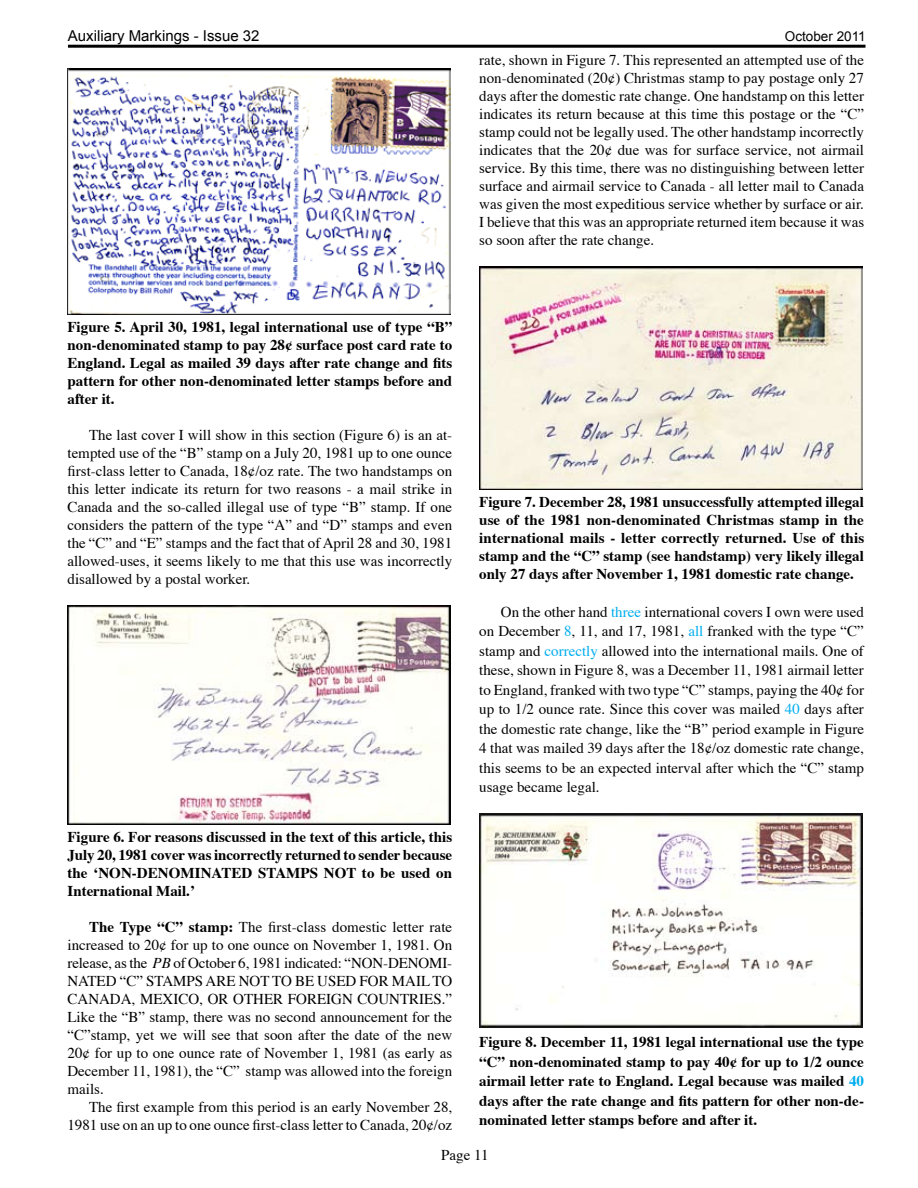
<style>
.page{position:relative;width:918px;height:1188px;background:#fff}
.page>*{position:absolute;margin:0;border:0;box-sizing:border-box;transform-origin:0 0}
.t1{font:15px/18px "Times";color:#000;text-align:justify}
.t2{font:700 15px/18px "Times";color:#000;text-align:justify}
.t3{font:15px "Arial";color:#000}
.t4{font:13.5px "Arial";color:#000}
.s1{font-weight:700}
.s2{font-style:italic}
.s3{color:#00adef}
</style>
<div class="page">
<hr style="left:68px;top:45px;width:798px;height:3px;background:#000">
<img style="left:479px;top:266px;width:384px;height:223px">
<img style="left:479px;top:813px;width:384px;height:215px">
<img style="left:68px;top:68px;width:383px;height:246px">
<img style="left:68px;top:605px;width:383px;height:219px">
<p class="t3" style="left:68px;top:27px;width:193px">Auxiliary Markings - Issue 32</p>
<p class="t4" style="left:785px;top:29px;width:82px">October 2011</p>
<p class="t1" style="left:479px;top:50px;width:386px">rate, shown in Figure 7. This represented an attempted use of the non-denominated (20¢) Christmas stamp to pay postage only 27 days after the domestic rate change. One handstamp on this letter indicates its return because at this time this postage or the “C” stamp could not be legally used. The other handstamp incorrectly indicates that the 20¢ due was for surface service, not airmail service. By this time, there was no distinguishing between letter surface and airmail service to Canada - all letter mail to Canada was given the most expeditious service whether by surface or air.<br>I believe that this was an appropriate returned item because it was so soon after the rate change.</p>
<p class="t2" style="left:68px;top:316px;width:386px">Figure 5. April 30, 1981, legal international use of type “B” non-denominated stamp to pay 28¢ surface post card rate to England. Legal as mailed 39 days after rate change and fits pattern for other non-denominated letter stamps before and after it.</p>
<p class="t1" style="left:68px;top:425px;width:386px;text-indent:22px">The last cover I will show in this section (Figure 6) is an at&shy;tempted use of the “B” stamp on a July 20, 1981 up to one ounce first-class letter to Canada, 18¢/oz rate. The two handstamps on this letter indicate its return for two reasons - a mail strike in Canada and the so-called illegal use of type “B” stamp. If one considers the pattern of the type “A” and “D” stamps and even the “C” and “E” stamps and the fact that of April 28 and 30, 1981 allowed-uses, it seems likely to me that this use was incorrectly disallowed by a postal worker.</p>
<p class="t2" style="left:68px;top:827px;width:386px">Figure 6. For reasons discussed in the text of this article, this July 20, 1981 cover was incorrectly returned to sender because the ‘NON-DENOMINATED STAMPS NOT to be used on International Mail.’</p>
<p class="t1" style="left:68px;top:917px;width:386px;text-indent:22px"><span class="s1">The Type “C” stamp:</span> The first-class domestic letter rate increased to 20¢ for up to one ounce on November 1, 1981. On release, as the <span class="s2">PB</span> of October 6, 1981 indicated: “NON-DENOMI-NATED “C” STAMPS ARE NOT TO BE USED FOR MAIL TO CANADA, MEXICO, OR OTHER FOREIGN COUNTRIES.” Like the “B” stamp, there was no second announcement for the “C”stamp, yet we will see that soon after the date of the new 20¢ for up to one ounce rate of November 1, 1981 (as early as December 11, 1981), the “C” stamp was allowed into the foreign mails.</p>
<p class="t1" style="left:68px;top:1097px;width:386px;text-align:right">The first example from this period is an early November 28,<br>1981 use on an up to one ounce first-class letter to Canada, 20¢/oz</p>
<p class="t2" style="left:479px;top:492px;width:386px">Figure 7. December 28, 1981 unsuccessfully attempted illegal use of the 1981 non-denominated Christmas stamp in the international mails - letter correctly returned. Use of this stamp and the “C” stamp (see handstamp) very likely illegal only 27 days after November 1, 1981 domestic rate change.</p>
<p class="t1" style="left:479px;top:601px;width:386px;line-height:19.5px;text-indent:22px">On the other hand <span class="s3">three</span> international covers I own were used on December <span class="s3">8</span>, 11, and 17, 1981, <span class="s3">all</span> franked with the type “C” stamp and <span class="s3">correctly</span> allowed into the international mails. One of these, shown in Figure 8, was a December 11, 1981 airmail letter to England, franked with two type “C” stamps, paying the 40¢ for up to 1/2 ounce rate. Since this cover was mailed <span class="s3">40</span> days after the domestic rate change, like the “B” period example in Figure 4 that was mailed 39 days after the 18¢/oz domestic rate change, this seems to be an expected interval after which the “C” stamp usage became legal.</p>
<p class="t2" style="left:479px;top:1031px;width:386px;line-height:19.5px">Figure 8. December 11, 1981 legal international use the type “C” non-denominated stamp to pay 40¢ for up to 1/2 ounce airmail letter rate to England. Legal because was mailed <span class="s3">40 </span>days after the rate change and fits pattern for other non-de&shy;nominated letter stamps before and after it.</p>
<p class="t1" style="left:441px;top:1145px;width:49px">Page 11</p>
</div>
